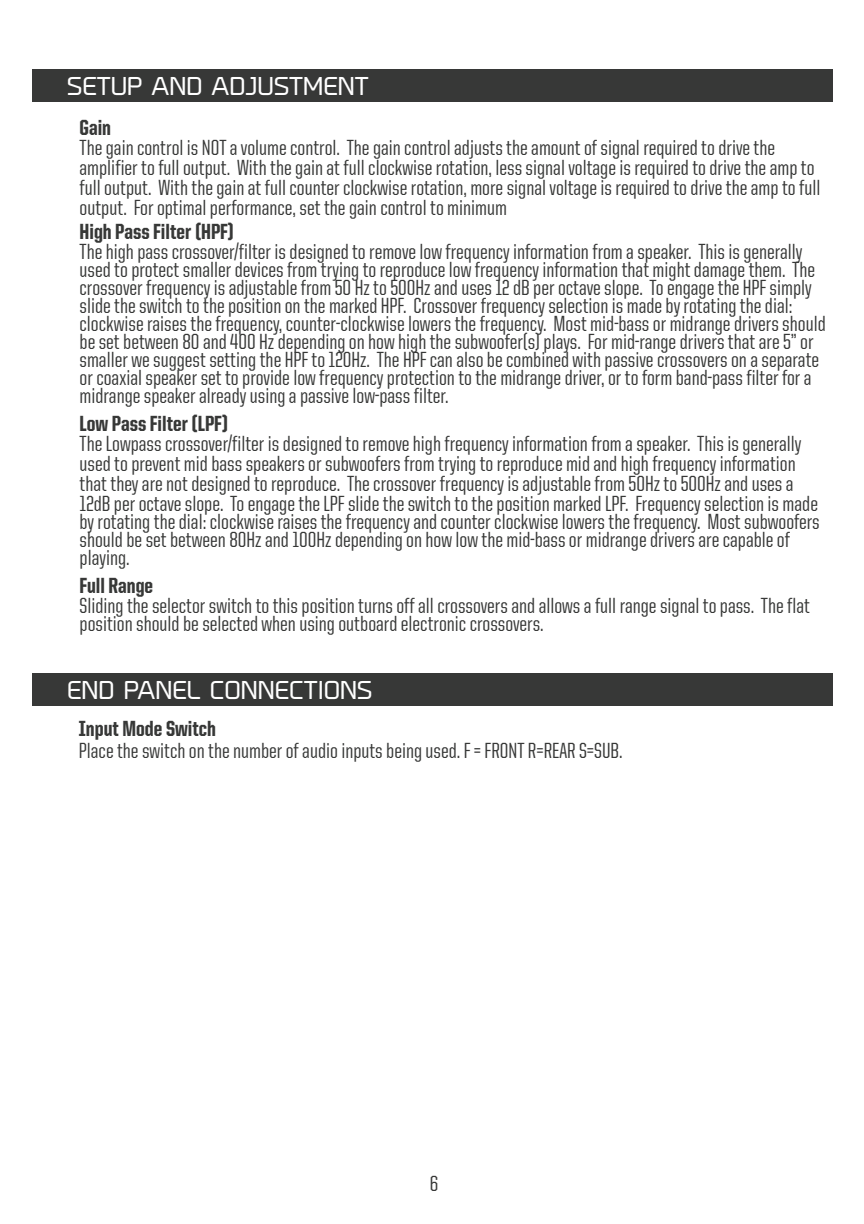
<style>
.page{position:relative;width:864px;height:1224px;background:#fff}
.page>*{position:absolute;margin:0;border:0;box-sizing:border-box;transform-origin:0 0}
.t1{font:24px "Prime";color:#fff}
.t2{font:500 22px/18px "United Sans Cond";color:#373837}
.t3{font:800 22px "United Sans Cond";color:#373837}
</style>
<div class="page">
<div style="left:32px;top:69px;width:800px;height:33px;background:#373837"></div>
<div style="left:32px;top:673px;width:800px;height:33px;background:#373837"></div>
<p class="t1" style="left:67px;top:72px;width:303px">SETUP AND ADJUSTMENT</p>
<p class="t3" style="left:80px;top:116px;width:33px">Gain</p>
<p class="t2" style="left:80px;top:138px;width:742px;line-height:20px">The gain control is NOT a volume control. The gain control adjusts the amount of signal required to drive the amplifier to full output. With the gain at full clockwise rotation, less signal voltage is required to drive the amp to full output. With the gain at full counter clockwise rotation, more signal voltage is required to drive the amp to full output. For optimal performance, set the gain control to minimum</p>
<p class="t3" style="left:80px;top:220px;width:156px">High Pass Filter (HPF)</p>
<p class="t2" style="left:80px;top:243px;width:748px">The high pass crossover/filter is designed to remove low frequency information from a speaker. This is generally used to protect smaller devices from trying to reproduce low frequency information that might damage them. The crossover frequency is adjustable from 50 Hz to 500Hz and uses 12 dB per octave slope. To engage the HPF simply slide the switch to the position on the marked HPF. Crossover frequency selection is made by rotating the dial: clockwise raises the frequency, counter-clockwise lowers the frequency. Most mid-bass or midrange drivers should be set between 80 and 400 Hz depending on how high the subwoofer(s) plays. For mid-range drivers that are 5” or smaller we suggest setting the HPF to 120Hz. The HPF can also be combined with passive crossovers on a separate or coaxial speaker set to provide low frequency protection to the midrange driver, or to form band-pass filter for a midrange speaker already using a passive low-pass filter.</p>
<p class="t3" style="left:80px;top:412px;width:150px">Low Pass Filter (LPF)</p>
<p class="t2" style="left:80px;top:434px;width:740px;line-height:20px">The Lowpass crossover/filter is designed to remove high frequency information from a speaker. This is generally used to prevent mid bass speakers or subwoofers from trying to reproduce mid and high frequency information that they are not designed to reproduce. The crossover frequency is adjustable from 50Hz to 500Hz and uses a 12dB per octave slope. To engage the LPF slide the switch to the position marked LPF. Frequency selection is made</p>
<p class="t2" style="left:80px;top:513px;width:742px">by rotating the dial: clockwise raises the frequency and counter clockwise lowers the frequency. Most subwoofers should be set between 80Hz and 100Hz depending on how low the mid-bass or midrange drivers are capable of playing.</p>
<p class="t3" style="left:80px;top:574px;width:75px">Full Range</p>
<p class="t2" style="left:80px;top:597px;width:732px">Sliding the selector switch to this position turns off all crossovers and allows a full range signal to pass. The flat position should be selected when using outboard electronic crossovers.</p>
<p class="t1" style="left:67px;top:676px;width:307px">END PANEL CONNECTIONS</p>
<p class="t3" style="left:79px;top:717px;width:139px">Input Mode Switch</p>
<p class="t2" style="left:79px;top:741px;width:545px">Place the switch on the number of audio inputs being used. F = FRONT R=REAR S=SUB.</p>
<p class="t2" style="left:430px;top:1175px;width:10px">6</p>
</div>
